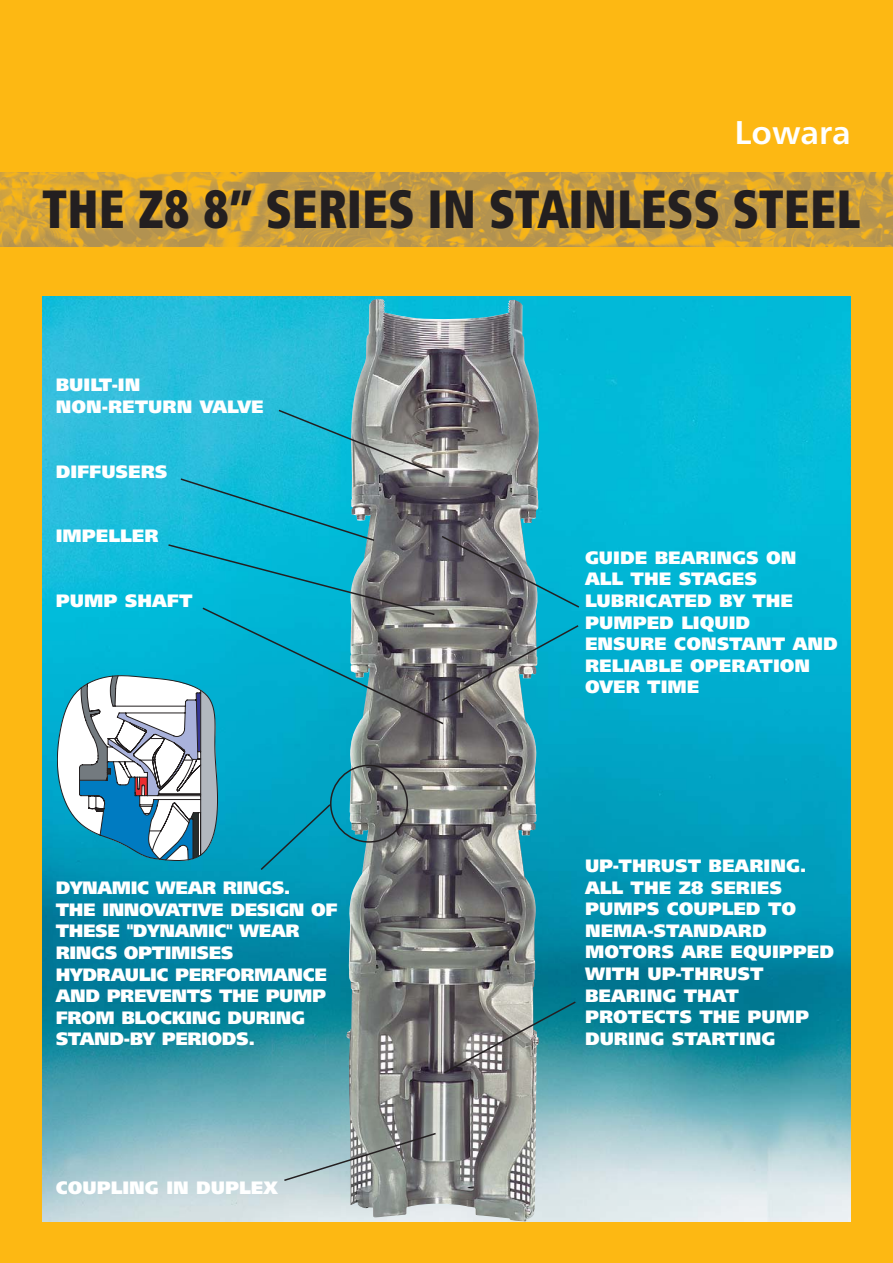
<style>
.page{position:relative;width:893px;height:1263px;background:#fff}
.page>*{position:absolute;margin:0;border:0;box-sizing:border-box;transform-origin:0 0}
.t1{font:54px "Humanist 777 BT Extra Black Cond B";color:#231f20;scale:.9 1}
.t2{font:33px "Humanist 777 BT Bold B";color:#fff}
.t3{font:18px/21.6px "Humanist 777 BT Extra Black B";color:#fff}
.t4{font:18px/21.6px "Humanist 777 BT Extra Black B";letter-spacing:-.025em;color:#fff}
</style>
<div class="page">
<div style="left:0;top:1px;width:893px;height:1262px;background:#fdb813"></div>
<img style="left:42px;top:296px;width:808px;height:925px">
<img style="left:369px;top:299px;width:171px;height:922px">
<img style="left:0;top:173px;width:893px;height:73px">
<svg style="left:283px;top:1132px;width:154px;height:50px;background:#96a5a6"></svg>
<svg style="left:57px;top:408px;width:524px;height:463px;background:#41a0b2"></svg>
<svg style="left:442px;top:1000px;width:135px;height:75px;background:#6d8b8e"></svg>
<h2 class="t2" style="left:735px;top:121px;width:117px">Lowara</h2>
<h1 class="t1" style="left:42px;top:190px;width:910px">THE Z8 8” SERIES IN STAINLESS STEEL</h1>
<p class="t3" style="left:56px;top:376px;width:209px">BUILT-IN<br>NON-RETURN VALVE</p>
<p class="t3" style="left:56px;top:462px;width:113px">DIFFUSERS</p>
<p class="t3" style="left:56px;top:527px;width:104px">IMPELLER</p>
<p class="t3" style="left:56px;top:592px;width:138px">PUMP SHAFT</p>
<p class="t4" style="left:56px;top:879px;width:283px">DYNAMIC WEAR RINGS.<br>THE INNOVATIVE DESIGN OF<br>THESE "DYNAMIC" WEAR<br>RINGS OPTIMISES<br>HYDRAULIC PERFORMANCE<br>AND PREVENTS THE PUMP<br>FROM BLOCKING DURING<br>STAND-BY PERIODS.</p>
<p class="t3" style="left:56px;top:1179px;width:223px">COUPLING IN DUPLEX</p>
<p class="t3" style="left:585px;top:549px;width:254px">GUIDE BEARINGS ON<br>ALL THE STAGES<br>LUBRICATED BY THE<br>PUMPED LIQUID<br>ENSURE CONSTANT AND<br>RELIABLE OPERATION<br>OVER TIME</p>
<p class="t3" style="left:585px;top:857px;width:251px">UP-THRUST BEARING.<br>ALL THE Z8 SERIES<br>PUMPS COUPLED TO<br>NEMA-STANDARD<br>MOTORS ARE EQUIPPED<br>WITH UP-THRUST<br>BEARING THAT<br>PROTECTS THE PUMP<br>DURING STARTING</p>
</div>
